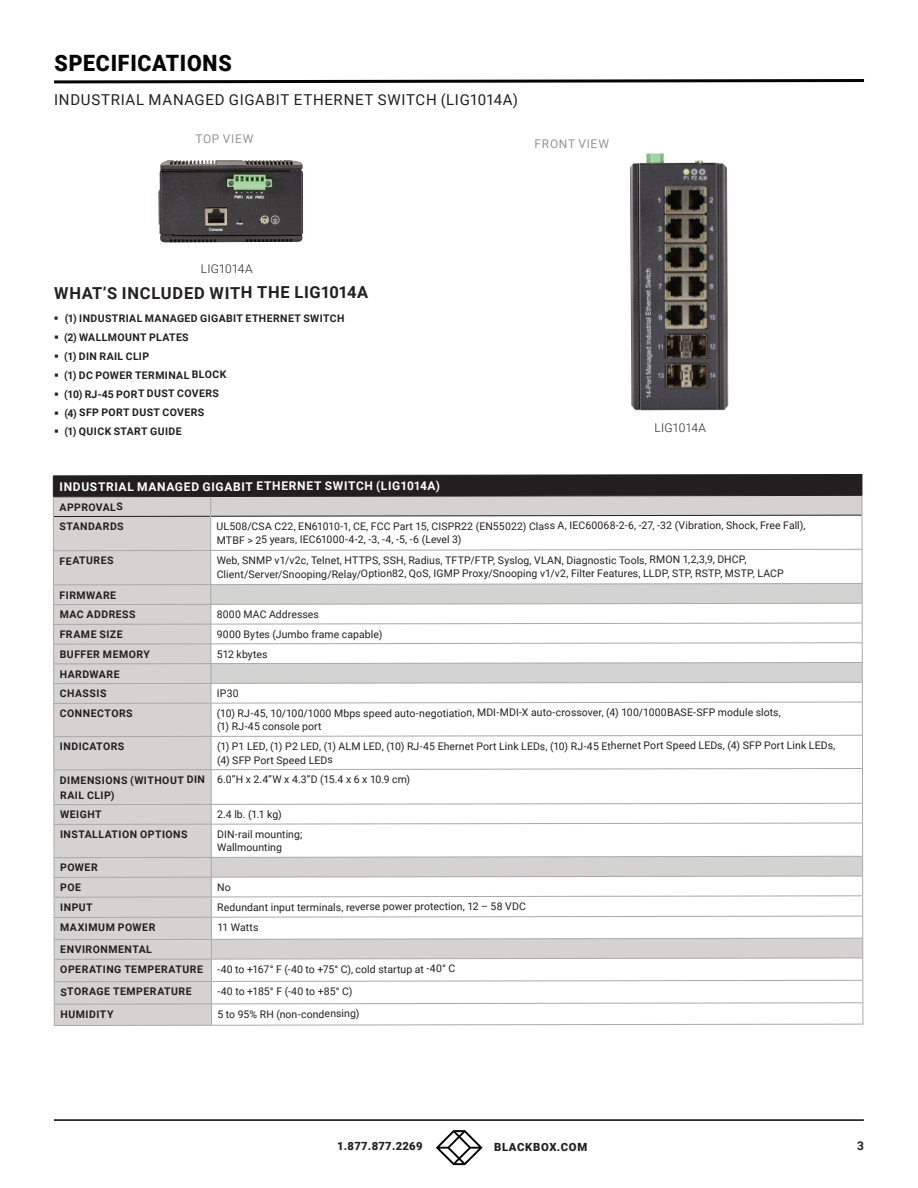
<style>
.page{position:relative;width:918px;height:1188px;background:#fff}
.page>*{position:absolute;margin:0;border:0;box-sizing:border-box;transform-origin:0 0}
.t1{font:900 22.5px "Roboto";letter-spacing:.035em;color:#040503;scale:.95 1}
.t2{font:700 16.5px "Roboto";letter-spacing:.035em;color:#231f20}
.t3{font:15px "Roboto";letter-spacing:.045em;color:#231f20}
.t4{font:700 12px "Roboto";letter-spacing:.055em;color:#fff}
.t5{font:12px "Roboto";letter-spacing:.055em;color:#939598}
.t6{font:300 12px "Roboto";color:#231f20}
.t7{font:700 12px "Roboto";color:#231f20}
.t8{font:900 11.25px "Roboto";letter-spacing:.025em;color:#231f20}
.t9{font:900 11.25px "Roboto";letter-spacing:.05em;color:#231f20}
.t10{font:10.5px/13.5px "Roboto";letter-spacing:.005em;color:#231f20}
.t11{font:700 10.5px/19.8px "Roboto";letter-spacing:.04em;color:#231f20}
</style>
<div class="page">
<hr style="left:54px;top:1119px;width:810px;height:2px;background:#040503">
<svg style="left:436px;top:1130px;width:47px;height:35px"></svg>
<svg style="left:54px;top:79px;width:811px;height:5px"></svg>
<svg style="left:53px;top:517px;width:809px;height:509px"></svg>
<hr style="left:53px;top:643px;width:158px;height:2px;background:#a8a9ad">
<hr style="left:53px;top:736px;width:158px;height:1px;background:#a8a9ad">
<hr style="left:53px;top:663px;width:158px;height:1px;background:#a8a9ad">
<hr style="left:53px;top:683px;width:158px;height:1px;background:#a8a9ad">
<hr style="left:53px;top:769px;width:158px;height:1px;background:#a8a9ad">
<svg style="left:210px;top:735px;width:653px;height:2px"></svg>
<svg style="left:210px;top:768px;width:653px;height:2px"></svg>
<hr style="left:54px;top:824px;width:157px;height:1px;background:#a8a9ad">
<hr style="left:53px;top:584px;width:158px;height:1px;background:#a8a9ad">
<hr style="left:53px;top:604px;width:158px;height:1px;background:#a8a9ad">
<hr style="left:53px;top:624px;width:158px;height:1px;background:#a8a9ad">
<hr style="left:53px;top:703px;width:158px;height:1px;background:#a8a9ad">
<hr style="left:54px;top:804px;width:157px;height:1px;background:#a8a9ad">
<hr style="left:53px;top:550px;width:158px;height:1px;background:#a8a9ad">
<svg style="left:211px;top:549px;width:652px;height:2px"></svg>
<hr style="left:54px;top:857px;width:157px;height:1px;background:#a8a9ad">
<hr style="left:54px;top:877px;width:157px;height:1px;background:#a8a9ad">
<hr style="left:54px;top:897px;width:157px;height:1px;background:#a8a9ad">
<hr style="left:54px;top:917px;width:157px;height:1px;background:#a8a9ad">
<hr style="left:54px;top:939px;width:157px;height:1px;background:#a8a9ad">
<hr style="left:54px;top:959px;width:157px;height:1px;background:#a8a9ad">
<hr style="left:54px;top:981px;width:158px;height:1px;background:#a8a9ad">
<hr style="left:54px;top:1004px;width:158px;height:1px;background:#a8a9ad">
<hr style="left:54px;top:1025px;width:158px;height:1px;background:#a8a9ad">
<hr style="left:210px;top:516px;width:1px;height:34px;background:#a8a9ad">
<hr style="left:210px;top:551px;width:1px;height:33px;background:#a8a9ad">
<hr style="left:211px;top:704px;width:1px;height:32px;background:#a8a9ad">
<hr style="left:211px;top:737px;width:1px;height:32px;background:#a8a9ad">
<hr style="left:211px;top:770px;width:1px;height:34px;background:#a8a9ad">
<hr style="left:211px;top:825px;width:1px;height:32px;background:#a8a9ad">
<svg style="left:53px;top:474px;width:810px;height:43px;background:#777474"></svg>
<hr style="left:53px;top:517px;width:1px;height:33px;background:#a8a9ad">
<hr style="left:53px;top:551px;width:1px;height:34px;background:#a8a9ad">
<svg style="left:53px;top:585px;width:1px;height:118px"></svg>
<hr style="left:53px;top:704px;width:1px;height:32px;background:#a8a9ad">
<hr style="left:53px;top:737px;width:1px;height:33px;background:#a8a9ad">
<hr style="left:53px;top:770px;width:1px;height:34px;background:#a8a9ad">
<svg style="left:54px;top:805px;width:1px;height:19px"></svg>
<hr style="left:54px;top:825px;width:1px;height:32px;background:#a8a9ad">
<svg style="left:54px;top:858px;width:1px;height:167px"></svg>
<hr style="left:862px;top:515px;width:1px;height:34px;background:#a8a9ad">
<hr style="left:862px;top:550px;width:1px;height:33px;background:#a8a9ad">
<svg style="left:210px;top:583px;width:653px;height:121px"></svg>
<hr style="left:862px;top:702px;width:1px;height:33px;background:#a8a9ad">
<hr style="left:862px;top:736px;width:1px;height:32px;background:#a8a9ad">
<hr style="left:862px;top:769px;width:1px;height:34px;background:#a8a9ad">
<svg style="left:210px;top:803px;width:653px;height:22px"></svg>
<hr style="left:862px;top:823px;width:1px;height:33px;background:#a8a9ad">
<svg style="left:211px;top:856px;width:653px;height:170px"></svg>
<img style="left:630px;top:153px;width:99px;height:258px">
<img style="left:158px;top:160px;width:145px;height:82px">
<h1 class="t1" style="left:54px;top:47px;width:188px">SPECIFICATIONS</h1>
<h3 class="t3" style="left:54px;top:89px;width:465px">INDUSTRIAL MANAGED GIGABIT ETHERNET SWITCH (LIG1014A)</h3>
<p class="t5" style="left:195px;top:130px;width:60px">TOP VIEW</p>
<p class="t5" style="left:535px;top:136px;width:76px">FRONT VIEW</p>
<p class="t6" style="left:201px;top:260px;width:53px">LIG1014A</p>
<h2 class="t2" style="left:54px;top:281px;width:315px">WHAT’S INCLUDED WITH THE LIG1014A</h2>
<p class="t11" style="left:54px;top:308px;width:292px">▪ (1) INDUSTRIAL MANAGED GIGABIT ETHERNET SWITCH</p>
<p class="t11" style="left:54px;top:327px;width:136px">▪ (2) WALLMOUNT PLATES</p>
<p class="t11" style="left:54px;top:346px;width:97px">▪ (1) DIN RAIL CLIP</p>
<p class="t11" style="left:54px;top:365px;width:174px">▪ (1) DC POWER TERMINAL BLOCK</p>
<p class="t11" style="left:54px;top:383px;width:166px">▪ (10) RJ-45 PORT DUST COVERS</p>
<p class="t11" style="left:54px;top:402px;width:152px">▪ (4) SFP PORT DUST COVERS</p>
<p class="t11" style="left:54px;top:421px;width:129px">▪ (1) QUICK START GUIDE</p>
<p class="t6" style="left:654px;top:420px;width:53px">LIG1014A</p>
<p class="t4" style="left:59px;top:478px;width:382px">INDUSTRIAL MANAGED GIGABIT ETHERNET SWITCH (LIG1014A)</p>
<p class="t11" style="left:60px;top:497px;width:66px">APPROVALS<br>STANDARDS</p>
<p class="t10" style="left:217px;top:518px;width:591px">UL508/CSA C22, EN61010-1, CE, FCC Part 15, CISPR22 (EN55022) Class A, IEC60068-2-6, -27, -32 (Vibration, Shock, Free Fall),<br>MTBF &gt; 25 years, IEC61000-4-2, -3, -4, -5, -6 (Level 3)</p>
<p class="t11" style="left:60px;top:550px;width:56px">FEATURES</p>
<p class="t10" style="left:217px;top:553px;width:569px">Web, SNMP v1/v2c, Telnet, HTTPS, SSH, Radius, TFTP/FTP, Syslog, VLAN, Diagnostic Tools, RMON 1,2,3,9, DHCP,<br>Client/Server/Snooping/Relay/Option82, QoS, IGMP Proxy/Snooping v1/v2, Filter Features, LLDP, STP, RSTP, MSTP, LACP</p>
<p class="t11" style="left:60px;top:585px;width:78px">FIRMWARE<br>MAC ADDRESS</p>
<p class="t10" style="left:217px;top:607px;width:104px">8000 MAC Addresses</p>
<p class="t11" style="left:60px;top:624px;width:64px">FRAME SIZE</p>
<p class="t10" style="left:217px;top:627px;width:167px">9000 Bytes (Jumbo frame capable)</p>
<p class="t11" style="left:60px;top:644px;width:92px">BUFFER MEMORY</p>
<p class="t10" style="left:217px;top:647px;width:52px">512 kbytes</p>
<p class="t11" style="left:60px;top:664px;width:61px">HARDWARE<br>CHASSIS</p>
<p class="t10" style="left:217px;top:686px;width:23px">IP30</p>
<p class="t11" style="left:60px;top:703px;width:74px">CONNECTORS</p>
<p class="t10" style="left:217px;top:705px;width:565px;line-height:14px">(10) RJ-45, 10/100/1000 Mbps speed auto-negotiation, MDI-MDI-X auto-crossover, (4) 100/1000BASE-SFP module slots, (1) RJ-45 console port</p>
<p class="t11" style="left:60px;top:736px;width:66px">INDICATORS</p>
<p class="t10" style="left:217px;top:739px;width:620px;line-height:14px">(1) P1 LED, (1) P2 LED, (1) ALM LED, (10) RJ-45 Ehernet Port Link LEDs, (10) RJ-45 Ethernet Port Speed LEDs, (4) SFP Port Link LEDs, (4) SFP Port Speed LEDs</p>
<p class="t11" style="left:60px;top:772px;width:147px;line-height:15.1px">DIMENSIONS (WITHOUT DIN<br>RAIL CLIP)</p>
<p class="t10" style="left:217px;top:772px;width:195px">6.0”H x 2.4”W x 4.3”D (15.4 x 6 x 10.9 cm)</p>
<p class="t11" style="left:60px;top:804px;width:43px">WEIGHT</p>
<p class="t10" style="left:217px;top:807px;width:66px">2.4 lb. (1.1 kg)</p>
<p class="t11" style="left:60px;top:824px;width:129px">INSTALLATION OPTIONS</p>
<p class="t10" style="left:217px;top:827px;width:87px">DIN-rail mounting;<br>Wallmounting</p>
<p class="t11" style="left:60px;top:857px;width:39px">POWER<br>POE</p>
<p class="t10" style="left:217px;top:880px;width:15px">No</p>
<p class="t11" style="left:60px;top:897px;width:34px">INPUT</p>
<p class="t10" style="left:217px;top:900px;width:310px">Redundant input terminals, reverse power protection, 12 – 58 VDC</p>
<p class="t11" style="left:60px;top:917px;width:97px">MAXIMUM POWER</p>
<p class="t10" style="left:217px;top:920px;width:43px">11 Watts</p>
<p class="t11" style="left:60px;top:939px;width:144px">ENVIRONMENTAL<br>OPERATING TEMPERATURE</p>
<p class="t10" style="left:217px;top:962px;width:240px">-40 to +167° F (-40 to +75° C), cold startup at -40° C</p>
<p class="t11" style="left:60px;top:981px;width:133px">STORAGE TEMPERATURE</p>
<p class="t10" style="left:217px;top:984px;width:136px">-40 to +185° F (-40 to +85° C)</p>
<p class="t11" style="left:60px;top:1004px;width:55px">HUMIDITY</p>
<p class="t10" style="left:218px;top:1007px;width:143px">5 to 95% RH (non-condensing)</p>
<p class="t8" style="left:337px;top:1138px;width:87px">1.877.877.2269</p>
<p class="t9" style="left:494px;top:1139px;width:95px">BLACKBOX.COM</p>
<p class="t7" style="left:857px;top:1137px;width:8px">3</p>
</div>
